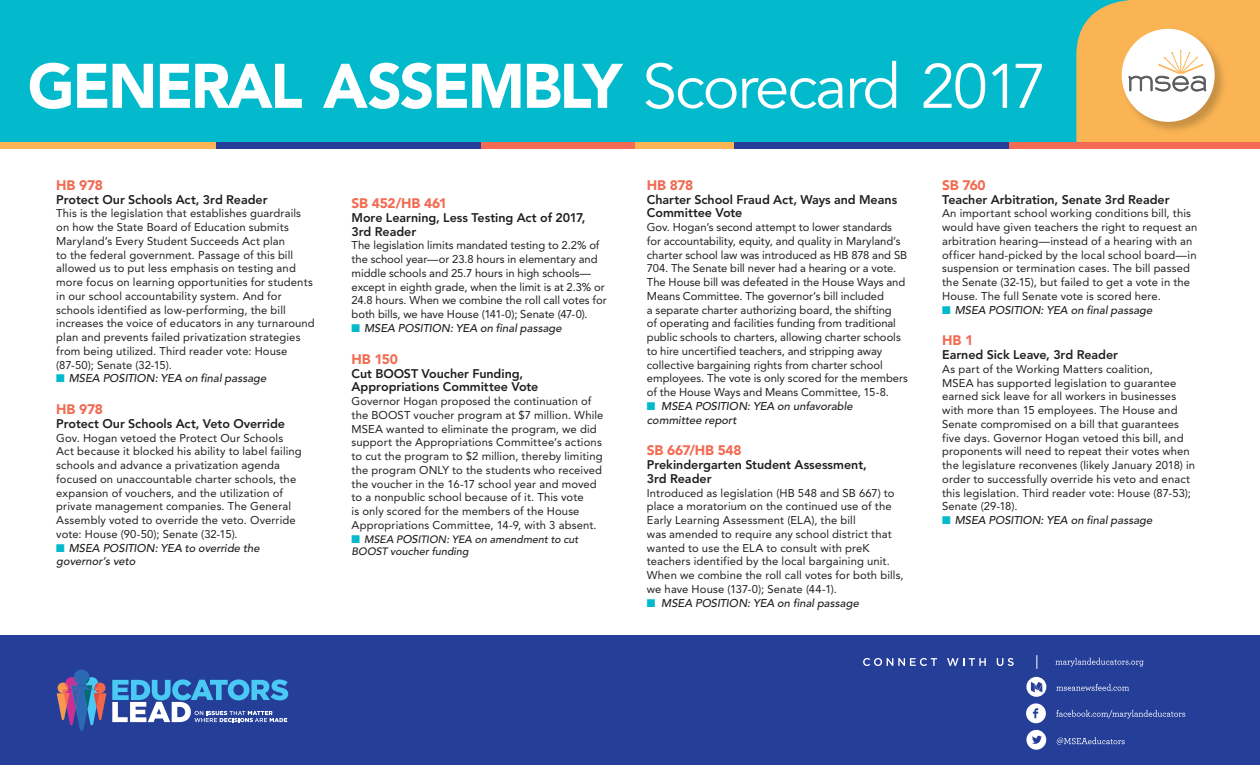
<style>
.page{position:relative;width:1260px;height:765px;background:#fff}
.page>*{position:absolute;margin:0;border:0;box-sizing:border-box;transform-origin:0 0}
.t1{font:900 62.25px "Avenir";letter-spacing:-.035em;color:#fff}
.t2{font:32.88px "Burin Sans";color:#57585a}
.t3{font:900 13.75px "Avenir";letter-spacing:-.015em;color:#f26b52}
.t4{font:800 12.5px/13.8px "Avenir";letter-spacing:-.005em;color:#231f20}
.t5{font:11.25px/13.8px "Avenir";letter-spacing:.01em;color:#231f20}
.t6{font:italic 500 11.25px/13.8px "Avenir";letter-spacing:-.005em;color:#231f20}
.t7{font:italic 500 10.62px/12.5px "Avenir";letter-spacing:.005em;color:#231f20}
.s1{font-weight:400}
.s2{color:#03bacc}
.s3{font-size:11.25px}
</style>
<div class="page">
<div style="left:0;top:0;width:1130px;height:148px;background:#03bacc"></div>
<div style="left:478px;top:143px;width:158px;height:6px;background:#f26b52"></div>
<div style="left:204px;top:143px;width:277px;height:6px;background:#253f99"></div>
<div style="left:0;top:143px;width:215px;height:6px;background:#fbb454"></div>
<div style="left:1005px;top:143px;width:255px;height:6px;background:#f26b52"></div>
<div style="left:731px;top:143px;width:277px;height:6px;background:#253f99"></div>
<div style="left:635px;top:143px;width:98px;height:6px;background:#fbb454"></div>
<svg style="left:1076px;top:0;width:184px;height:143px"></svg>
<div style="left:0;top:635px;width:1260px;height:130px;background:#253f99"></div>
<svg style="left:57px;top:670px;width:49px;height:61px"></svg>
<svg style="left:112px;top:679px;width:176px;height:43px"></svg>
<svg style="left:1056px;top:658px;width:88px;height:9px"></svg>
<svg style="left:1057px;top:737px;width:68px;height:8px"></svg>
<svg style="left:1026px;top:730px;width:20px;height:20px"></svg>
<svg style="left:1056px;top:684px;width:73px;height:7px"></svg>
<img style="left:1027px;top:678px;width:19px;height:18px;border-radius:9px">
<div style="left:1026px;top:677px;width:20px;height:20px;border:2px solid #fff;border-radius:50%"></div>
<svg style="left:1056px;top:710px;width:129px;height:9px"></svg>
<svg style="left:1026px;top:703px;width:20px;height:20px"></svg>
<svg style="left:863px;top:658px;width:74px;height:8px"></svg>
<svg style="left:947px;top:658px;width:39px;height:8px"></svg>
<svg style="left:997px;top:658px;width:17px;height:8px"></svg>
<svg style="left:1036px;top:655px;width:1px;height:14px"></svg>
<h1 class="t1" style="left:28px;top:49px;width:1021px">GENERAL ASSEMBLY <span class="s1">Scorecard 2017</span></h1>
<h2 class="t2" style="left:1127px;top:61px;width:82px">msea</h2>
<p class="t3" style="left:56px;top:177px;width:48px">HB 978</p>
<p class="t4" style="left:56px;top:192px;width:213px">Protect Our Schools Act, 3rd Reader</p>
<p class="t5" style="left:56px;top:207px;width:260px">This is the legislation that establishes guardrails on how the State Board of Education submits Maryland’s Every Student Succeeds Act plan<br>to the federal government. Passage of this bill allowed us to put less emphasis on testing and more focus on learning opportunities for students in our school accountability system. And for schools identified as low-performing, the bill increases the voice of educators in any turnaround plan and prevents failed privatization strategies from being utilized. Third reader vote: House (87-50); Senate (32-15).</p>
<p class="t6" style="left:56px;top:372px;width:212px"><span class="s2">■</span> MSEA POSITION: YEA on final passage</p>
<p class="t3" style="left:56px;top:401px;width:48px">HB 978</p>
<p class="t4" style="left:56px;top:417px;width:230px">Protect Our Schools Act, Veto Override</p>
<p class="t5" style="left:56px;top:431px;width:247px">Gov. Hogan vetoed the Protect Our Schools Act because it blocked his ability to label failing schools and advance a privatization agenda focused on unaccountable charter schools, the expansion of vouchers, and the utilization of private management companies. The General Assembly voted to override the veto. Override vote: House (90-50); Senate (32-15).</p>
<p class="t6" style="left:56px;top:541px;width:205px"><span class="s2">■</span> MSEA POSITION: YEA to override the governor’s veto</p>
<p class="t3" style="left:352px;top:195px;width:97px">SB 452/HB 461</p>
<p class="t4" style="left:352px;top:211px;width:236px">More Learning, Less Testing Act of 2017,<br>3rd Reader</p>
<p class="t5" style="left:352px;top:239px;width:257px">The legislation limits mandated testing to 2.2% of the school year—or 23.8 hours in elementary and middle schools and 25.7 hours in high schools— except in eighth grade, when the limit is at 2.3% or 24.8 hours. When we combine the roll call votes for both bills, we have House (141-0); Senate (47-0).</p>
<p class="t6" style="left:352px;top:321px;width:212px"><span class="s2">■</span> MSEA POSITION: YEA on final passage</p>
<p class="t3" style="left:352px;top:351px;width:48px">HB 150</p>
<p class="t4" style="left:352px;top:366px;width:188px">Cut BOOST Voucher Funding,<br>Appropriations Committee Vote</p>
<p class="t5" style="left:352px;top:394px;width:253px">Governor Hogan proposed the continuation of the BOOST voucher program at $7 million. While MSEA wanted to eliminate the program, we did support the Appropriations Committee’s actions to cut the program to $2 million, thereby limiting the program ONLY to the students who received the voucher in the 16-17 school year and moved to a nonpublic school because of it. This vote<br>is only scored for the members of the House Appropriations Committee, 14-9, with 3 absent.</p>
<p class="t7" style="left:352px;top:533px;width:228px"><span class="s2">■</span> MSEA P<span class="s3">OS</span>ITION: YEA on amendment to cut<br>BOOST voucher funding</p>
<p class="t3" style="left:647px;top:177px;width:48px">HB 878</p>
<p class="t4" style="left:647px;top:192px;width:252px">Charter School Fraud Act, Ways and Means<br>Committee Vote</p>
<p class="t5" style="left:647px;top:220px;width:263px">Gov. Hogan’s second attempt to lower standards for accountability, equity, and quality in Maryland’s charter school law was introduced as HB 878 and SB 704. The Senate bill never had a hearing or a vote.<br>The House bill was defeated in the House Ways and Means Committee. The governor’s bill included<br>a separate charter authorizing board, the shifting<br>of operating and facilities funding from traditional public schools to charters, allowing charter schools to hire uncertified teachers, and stripping away collective bargaining rights from charter school employees. The vote is only scored for the members of the House Ways and Means Committee, 15-8.</p>
<p class="t6" style="left:647px;top:399px;width:207px"><span class="s2">■</span> MSEA POSITION: YEA on unfavorable committee report</p>
<p class="t3" style="left:647px;top:442px;width:96px">SB 667/HB 548</p>
<p class="t4" style="left:647px;top:458px;width:222px">Prekindergarten Student Assessment,<br>3rd Reader</p>
<p class="t5" style="left:647px;top:486px;width:258px">Introduced as legislation (HB 548 and SB 667) to place a moratorium on the continued use of the Early Learning Assessment (ELA), the bill<br>was amended to require any school district that wanted to use the ELA to consult with preK teachers identified by the local bargaining unit.<br>When we combine the roll call votes for both bills, we have House (137-0); Senate (44-1).</p>
<p class="t6" style="left:647px;top:596px;width:214px"><span class="s2">■</span> MSEA POSITION: YEA on final passage</p>
<p class="t3" style="left:942px;top:177px;width:45px">SB 760</p>
<p class="t4" style="left:942px;top:192px;width:229px">Teacher Arbitration, Senate 3rd Reader</p>
<p class="t5" style="left:942px;top:207px;width:257px">An important school working conditions bill, this would have given teachers the right to request an arbitration hearing—instead of a hearing with an officer hand-picked by the local school board—in suspension or termination cases. The bill passed the Senate (32-15), but failed to get a vote in the House. The full Senate vote is scored here.</p>
<p class="t6" style="left:942px;top:303px;width:212px"><span class="s2">■</span> MSEA POSITION: YEA on final passage</p>
<p class="t3" style="left:942px;top:332px;width:33px">HB 1</p>
<p class="t4" style="left:942px;top:348px;width:177px">Earned Sick Leave, 3rd Reader</p>
<p class="t5" style="left:942px;top:362px;width:255px">As part of the Working Matters coalition,<br>MSEA has supported legislation to guarantee earned sick leave for all workers in businesses with more than 15 employees. The House and Senate compromised on a bill that guarantees five days. Governor Hogan vetoed this bill, and proponents will need to repeat their votes when the legislature reconvenes (likely January 2018) in order to successfully override his veto and enact this legislation. Third reader vote: House (87-53); Senate (29-18).</p>
<p class="t6" style="left:942px;top:514px;width:212px"><span class="s2">■</span> MSEA POSITION: YEA on final passage</p>
</div>
